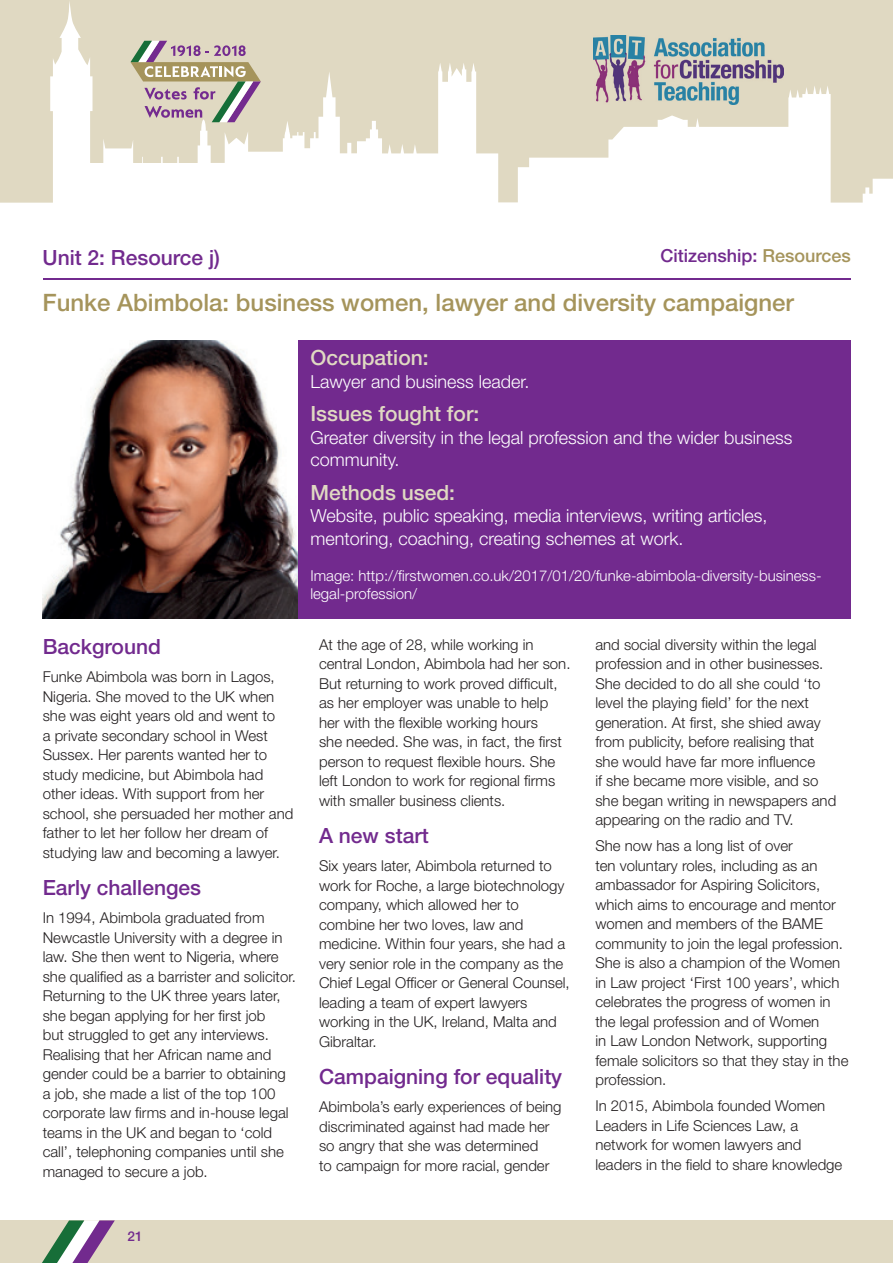
<style>
.page{position:relative;width:893px;height:1263px;background:#fff}
.page>*{position:absolute;margin:0;border:0;box-sizing:border-box;transform-origin:0 0}
.t1{font:500 24px "Helvetica Neue";color:#a5945b}
.t2{font:500 21px "Helvetica Neue";color:#722a8e}
.t3{font:500 21px "Helvetica Neue";color:#e0d9c2}
.t4{font:300 18px/22.5px "Helvetica Neue";color:#fff}
.t5{font:500 18px "Helvetica Neue";color:#722a8e}
.t6{font:300 15px/19.5px "Helvetica Neue";color:#231f20}
.t7{font:300 15px/18px "Helvetica Neue";color:#fff}
.t8{font:500 13.5px "Helvetica Neue";color:#722a8e}
.s1{color:#a5945b}
</style>
<div class="page">
<svg style="left:0;top:0;width:893px;height:203px;fill:#e0d9c2"></svg>
<div style="left:0;top:1220px;width:893px;height:43px;background:#e0d9c2"></div>
<svg style="left:42px;top:1220px;width:73px;height:43px"></svg>
<svg style="left:131px;top:41px;width:130px;height:81px;background:#c1b5a9"></svg>
<img style="left:593px;top:35px;width:190px;height:69px">
<hr style="left:43px;top:278px;width:807px;height:2px;background:#722a8e">
<img style="left:43px;top:340px;width:255px;height:279px">
<div style="left:298px;top:340px;width:552px;height:279px;background:#722a8e"></div>
<p class="t5" style="left:660px;top:245px;width:192px">Citizenship: <span class="s1">Resources</span></p>
<h2 class="t2" style="left:43px;top:245px;width:179px">Unit 2: Resource j)</h2>
<h1 class="t1" style="left:43px;top:288px;width:753px">Funke Abimbola: business women, lawyer and diversity campaigner</h1>
<h2 class="t3" style="left:310px;top:345px;width:120px">Occupation:</h2>
<p class="t4" style="left:310px;top:369px;width:221px">Lawyer and business leader.</p>
<h2 class="t3" style="left:310px;top:401px;width:170px">Issues fought for:</h2>
<p class="t4" style="left:310px;top:426px;width:484px">Greater diversity in the legal profession and the wider business community.</p>
<h2 class="t3" style="left:310px;top:480px;width:146px">Methods used:</h2>
<p class="t4" style="left:310px;top:504px;width:459px">Website, public speaking, media interviews, writing articles, mentoring, coaching, creating schemes at work.</p>
<p class="t7" style="left:310px;top:566px;width:513px">Image: http://firstwomen.co.uk/2017/01/20/funke-abimbola-diversity-business&shy;legal-profession/</p>
<h2 class="t2" style="left:43px;top:634px;width:120px">Background</h2>
<p class="t6" style="left:43px;top:667px;width:252px">Funke Abimbola was born in Lagos, Nigeria. She moved to the UK when she was eight years old and went to<br>a private secondary school in West Sussex. Her parents wanted her to study medicine, but Abimbola had other ideas. With support from her school, she persuaded her mother and father to let her follow her dream of studying law and becoming a lawyer.</p>
<h2 class="t2" style="left:43px;top:875px;width:160px">Early challenges</h2>
<p class="t6" style="left:43px;top:908px;width:255px">In 1994, Abimbola graduated from Newcastle University with a degree in law. She then went to Nigeria, where she qualified as a barrister and solicitor.<br>Returning to the UK three years later, she began applying for her first job<br>but struggled to get any interviews.<br>Realising that her African name and gender could be a barrier to obtaining a job, she made a list of the top 100 corporate law firms and in-house legal teams in the UK and began to ‘cold call’, telephoning companies until she managed to secure a job.</p>
<p class="t6" style="left:319px;top:634px;width:253px">At the age of 28, while working in central London, Abimbola had her son.<br>But returning to work proved difficult, as her employer was unable to help her with the flexible working hours<br>she needed. She was, in fact, the first person to request flexible hours. She left London to work for regional firms with smaller business clients.</p>
<h2 class="t2" style="left:319px;top:823px;width:111px">A new start</h2>
<p class="t6" style="left:319px;top:856px;width:252px">Six years later, Abimbola returned to work for Roche, a large biotechnology company, which allowed her to combine her two loves, law and medicine. Within four years, she had a very senior role in the company as the<br>Chief Legal Officer or General Counsel, leading a team of expert lawyers working in the UK, Ireland, Malta and<br>Gibraltar.</p>
<h2 class="t2" style="left:319px;top:1064px;width:245px">Campaigning for equality</h2>
<p class="t6" style="left:319px;top:1096px;width:244px">Abimbola’s early experiences of being discriminated against had made her so angry that she was determined<br>to campaign for more racial, gender</p>
<p class="t6" style="left:595px;top:634px;width:242px">and social diversity within the legal profession and in other businesses.<br>She decided to do all she could ‘to level the playing field’ for the next generation. At first, she shied away from publicity, before realising that she would have far more influence<br>if she became more visible, and so she began writing in newspapers and appearing on the radio and TV.</p>
<p class="t6" style="left:595px;top:836px;width:255px">She now has a long list of over<br>ten voluntary roles, including as an ambassador for Aspiring Solicitors, which aims to encourage and mentor women and members of the BAME community to join the legal profession.<br>She is also a champion of the Women in Law project ‘First 100 years’, which celebrates the progress of women in the legal profession and of Women<br>in Law London Network, supporting female solicitors so that they stay in the profession.</p>
<p class="t6" style="left:595px;top:1095px;width:249px">In 2015, Abimbola founded Women<br>Leaders in Life Sciences Law, a network for women lawyers and leaders in the field to share knowledge</p>
<p class="t8" style="left:128px;top:1228px;width:17px">21</p>
</div>
